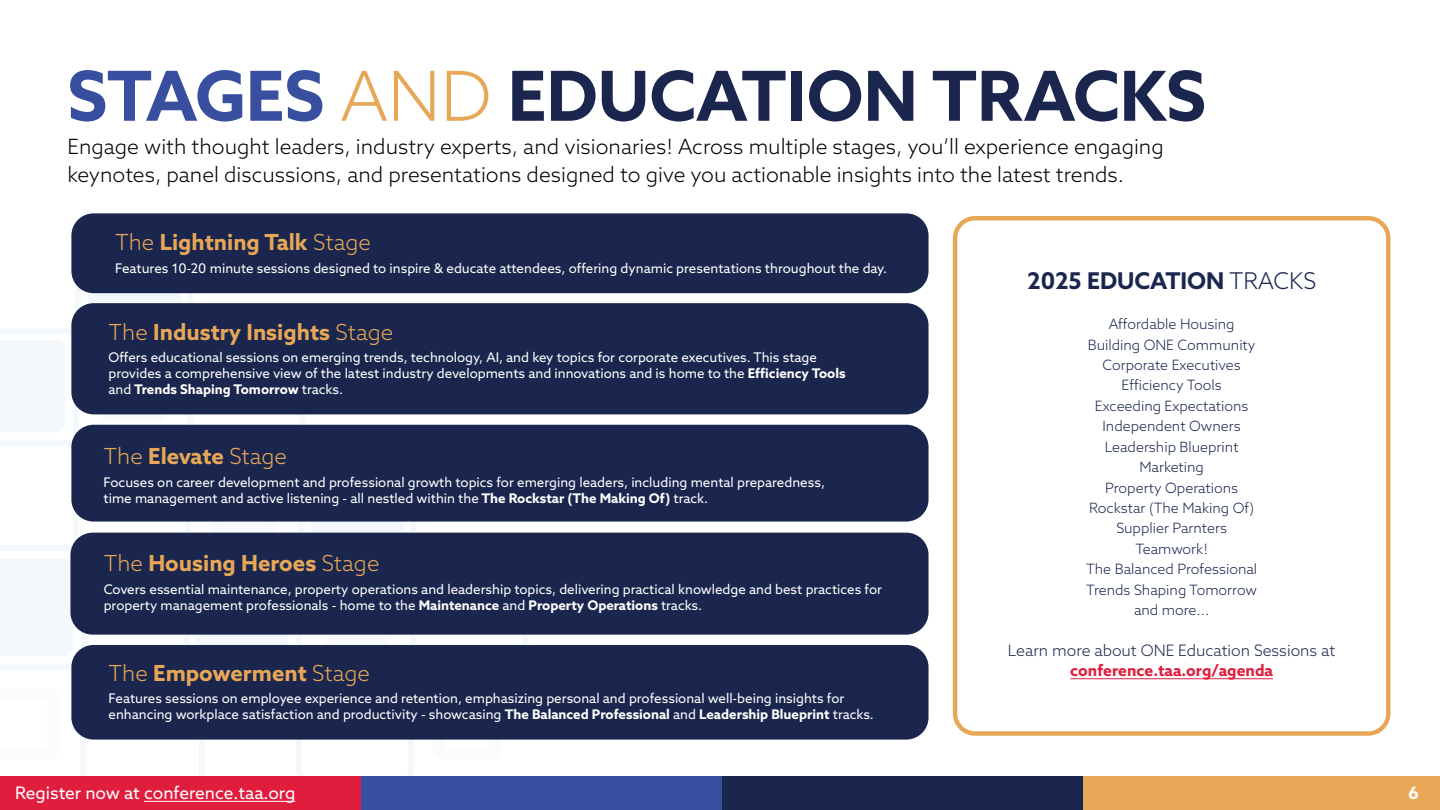
<style>
.page{position:relative;width:1440px;height:810px;background:#fff}
.page>*{position:absolute;margin:0;border:0;box-sizing:border-box;transform-origin:0 0}
.t1{font:700 69px "Azo Sans";color:#1a264d}
.t2{font:700 23.1px "Azo Sans";color:#1a264d}
.t3{font:700 22.2px "Azo Sans";color:#e7a757}
.t4{font:300 22.2px "Azo Sans";color:#e7a757}
.t5{font:300 21px/28.5px "Azo Sans";color:#000}
.t6{font:17.25px "Azo Sans";color:#fff}
.t7{font:700 17.25px "Azo Sans";color:#fff}
.t8{font:300 15.75px "Azo Sans";color:#1a264d}
.t9{font:700 15.75px "Azo Sans";color:#e11d3e}
.t10{font:300 14.25px/20.4px "Azo Sans";color:#1a264d;text-align:center}
.t11{font:13.27px/16px "Azo Sans";color:#fff}
.s1{color:#384f9f}
.s2{font-weight:300;color:#e7a757}
.s3{font-weight:300}
.s4{font-weight:700}
</style>
<div class="page">
<svg style="left:210px;top:532px;width:68px;height:1px"></svg>
<svg style="left:75px;top:284px;width:230px;height:141px"></svg>
<svg style="left:0;top:329px;width:191px;height:447px"></svg>
<svg style="left:298px;top:522px;width:231px;height:123px"></svg>
<svg style="left:184px;top:635px;width:230px;height:141px"></svg>
<div style="left:0;top:776px;width:361px;height:34px;background:#e11d3e"></div>
<div style="left:361px;top:776px;width:361px;height:34px;background:#384f9f"></div>
<div style="left:722px;top:776px;width:361px;height:34px;background:#1a264d"></div>
<div style="left:1083px;top:776px;width:357px;height:34px;background:#e7a757"></div>
<hr style="left:144px;top:801px;width:151px;height:1px;background:#fff">
<div style="left:71px;top:213px;width:858px;height:80px;background:#1a264d;border-radius:22px"></div>
<div style="left:70px;top:533px;width:859px;height:102px;background:#1a264d;border-radius:22px"></div>
<div style="left:71px;top:303px;width:858px;height:111px;background:#1a264d;border-radius:22px"></div>
<div style="left:71px;top:645px;width:858px;height:95px;background:#1a264d;border-radius:22px"></div>
<div style="left:71px;top:425px;width:858px;height:97px;background:#1a264d;border-radius:22px"></div>
<div style="left:953px;top:216px;width:437px;height:520px;border:4px solid #e7a757;border-radius:20px"></div>
<hr style="left:1070px;top:678px;width:203px;height:1px;background:#e11d3e">
<h1 class="t1" style="left:68px;top:51px;width:1140px"><span class="s1">STAGES</span> <span class="s2">AND</span> EDUCATION TRACKS</h1>
<h3 class="t5" style="left:68px;top:132px;width:1098px">Engage with thought leaders, industry experts, and visionaries! Across multiple stages, you’ll experience engaging keynotes, panel discussions, and presentations designed to give you actionable insights into the latest trends.</h3>
<h3 class="t3" style="left:115px;top:228px;width:257px"><span class="s3">The</span> Lightning Talk <span class="s3">Stage</span></h3>
<p class="t11" style="left:115px;top:260px;width:774px">Features 10-20 minute sessions designed to inspire &amp; educate attendees, offering dynamic presentations throughout the day.</p>
<h3 class="t3" style="left:109px;top:317px;width:286px"><span class="s3">The</span> Industry Insights <span class="s3">Stage</span></h3>
<p class="t11" style="left:109px;top:349px;width:739px">Offers educational sessions on emerging trends, technology, AI, and key topics for corporate executives. This stage provides a comprehensive view of the latest industry developments and innovations and is home to the <span class="s4">Efficiency Tools </span>and <span class="s4">Trends Shaping Tomorrow</span> tracks.</p>
<h3 class="t4" style="left:104px;top:442px;width:185px">The <span class="s4">Elevate</span> Stage</h3>
<p class="t11" style="left:104px;top:474px;width:723px">Focuses on career development and professional growth topics for emerging leaders, including mental preparedness, time management and active listening - all nestled within the <span class="s4">The Rockstar (The Making Of)</span> track.</p>
<h3 class="t3" style="left:104px;top:549px;width:277px"><span class="s3">The</span> Housing Heroes <span class="s3">Stage</span></h3>
<p class="t11" style="left:104px;top:581px;width:780px">Covers essential maintenance, property operations and leadership topics, delivering practical knowledge and best practices for property management professionals - home to the <span class="s4">Maintenance</span> and <span class="s4">Property Operations</span> tracks.</p>
<h3 class="t3" style="left:109px;top:658px;width:263px"><span class="s3">The</span> Empowerment <span class="s3">Stage</span></h3>
<p class="t11" style="left:109px;top:690px;width:767px">Features sessions on employee experience and retention, emphasizing personal and professional well-being insights for enhancing workplace satisfaction and productivity - showcasing <span class="s4">The Balanced Professional</span> and <span class="s4">Leadership Blueprint</span> tracks.</p>
<h2 class="t2" style="left:1027px;top:266px;width:290px">2025 EDUCATION <span class="s3">TRACKS</span></h2>
<p class="t10" style="left:1086px;top:314px;width:173px">Affordable Housing<br>Building ONE Community<br>Corporate Executives<br>Efficiency Tools<br>Exceeding Expectations<br>Independent Owners<br>Leadership Blueprint<br>Marketing<br>Property Operations<br>Rockstar (The Making Of)<br>Supplier Parnters<br>Teamwork!<br>The Balanced Professional<br>Trends Shaping Tomorrow and more...</p>
<p class="t8" style="left:1008px;top:640px;width:329px">Learn more about ONE Education Sessions at</p>
<p class="t9" style="left:1070px;top:661px;width:204px">conference.taa.org/agenda</p>
<p class="t6" style="left:15px;top:782px;width:282px">Register now at conference.taa.org</p>
<p class="t7" style="left:1408px;top:781px;width:12px">6</p>
</div>
